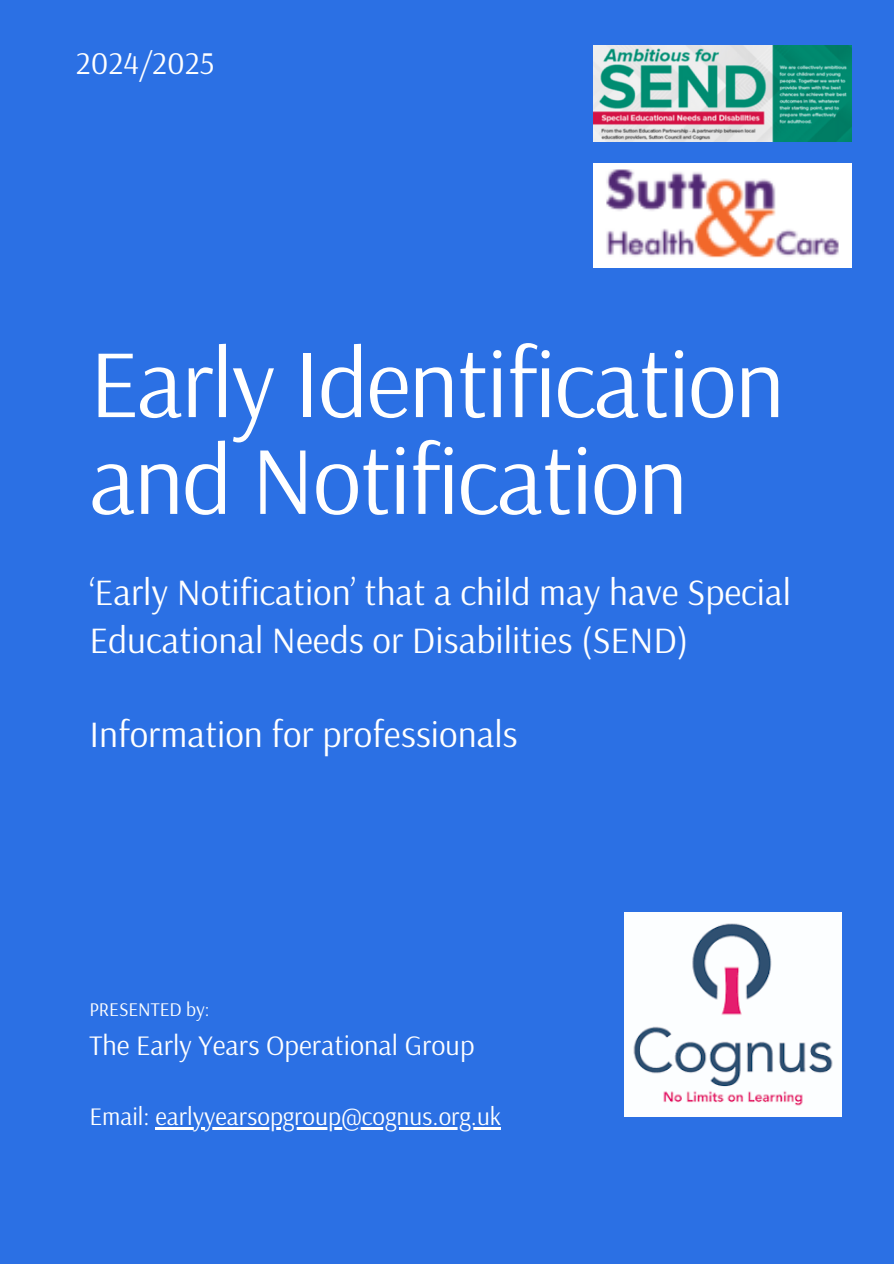
<style>
.page{position:relative;width:894px;height:1264px;background:#fff}
.page>*{position:absolute;margin:0;border:0;box-sizing:border-box;transform-origin:0 0}
.t1{font:97.5px/96.8px "Arsenal";letter-spacing:-.02em;color:#fff}
.t2{font:37.05px/47.2px "Arsenal";color:#fff}
.t3{font:31.5px "Arsenal";color:#fff}
.t4{font:28.2px "Arsenal";color:#fff}
.t5{font:25.2px "Arsenal";color:#fff}
.t6{font:19.2px "Arsenal";color:#fff}
</style>
<div class="page">
<div style="left:0;top:0;width:893px;height:1263px;background:#2b70e4"></div>
<img style="left:593px;top:45px;width:258px;height:97px">
<img style="left:624px;top:912px;width:217px;height:204px">
<img style="left:593px;top:163px;width:258px;height:104px">
<hr style="left:155px;top:1127px;width:346px;height:2px;background:#fff">
<p class="t3" style="left:76px;top:42px;width:140px">2024/2025</p>
<h3 class="t1" style="left:89px;top:332px;width:696px">Early Identification and Notification</h3>
<p class="t2" style="left:89px;top:568px;width:703px">‘Early Notification’ that a child may have Special<br>Educational Needs or Disabilities (SEND)</p>
<p class="t2" style="left:89px;top:710px;width:430px">Information for professionals</p>
<p class="t6" style="left:89px;top:996px;width:122px">PRESENTED by:</p>
<p class="t4" style="left:89px;top:1026px;width:386px">The Early Years Operational Group</p>
<h4 class="t5" style="left:89px;top:1099px;width:413px">Email: earlyyearsopgroup@cognus.org.uk</h4>
</div>
